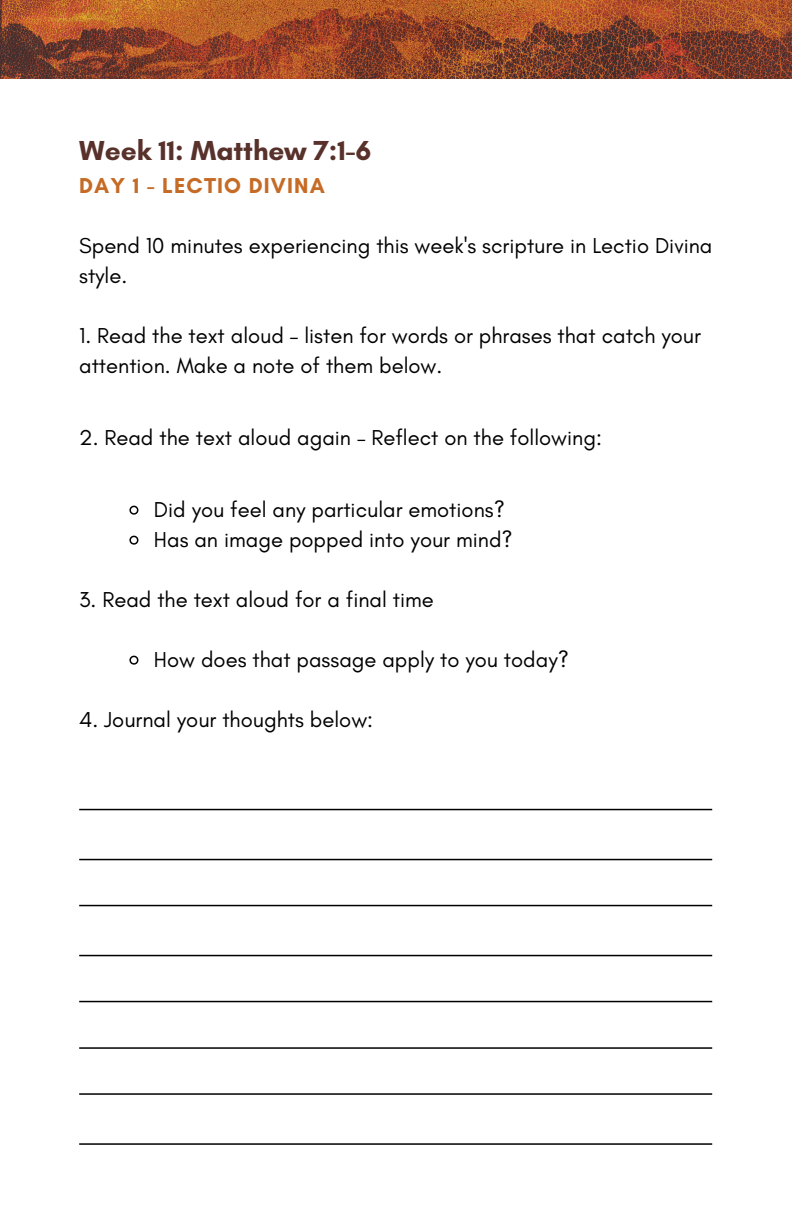
<style>
.page{position:relative;width:792px;height:1224px;background:#fff}
.page>*{position:absolute;margin:0;border:0;box-sizing:border-box;transform-origin:0 0}
.t1{font:700 28px "Glacial Indifference";color:#58312b}
.t2{font:22px/30px "Glacial Indifference";color:#000}
.t3{font:700 22px "Glacial Indifference";letter-spacing:.05em;color:#c66b26}
</style>
<div class="page">
<svg style="left:129px;top:505px;width:10px;height:10px"></svg>
<svg style="left:129px;top:535px;width:10px;height:10px"></svg>
<svg style="left:129px;top:655px;width:10px;height:10px"></svg>
<hr style="left:79px;top:859px;width:633px;height:1px;background:#000">
<hr style="left:79px;top:905px;width:633px;height:1px;background:#000">
<hr style="left:79px;top:955px;width:633px;height:1px;background:#000">
<hr style="left:79px;top:1001px;width:633px;height:1px;background:#000">
<hr style="left:79px;top:1047px;width:633px;height:2px;background:#000">
<hr style="left:79px;top:1093px;width:633px;height:2px;background:#000">
<hr style="left:79px;top:1143px;width:633px;height:2px;background:#000">
<hr style="left:79px;top:809px;width:633px;height:1px;background:#000">
<img style="left:0;top:0;width:792px;height:79px">
<p class="t1" style="left:79px;top:133px;width:294px">Week 11: Matthew 7:1-6</p>
<p class="t3" style="left:79px;top:172px;width:247px">DAY 1 - LECTIO DIVINA</p>
<p class="t2" style="left:79px;top:230px;width:635px">Spend 10 minutes experiencing this week's scripture in Lectio Divina style.</p>
<p class="t2" style="left:79px;top:320px;width:623px">1. Read the text aloud – listen for words or phrases that catch your attention. Make a note of them below.</p>
<p class="t2" style="left:79px;top:422px;width:524px">2. Read the text aloud again – Reflect on the following:</p>
<p class="t2" style="left:154px;top:494px;width:360px">Did you feel any particular emotions?<br>Has an image popped into your mind?</p>
<p class="t2" style="left:79px;top:584px;width:356px">3. Read the text aloud for a final time</p>
<p class="t2" style="left:154px;top:644px;width:416px">How does that passage apply to you today?</p>
<p class="t2" style="left:79px;top:704px;width:295px">4. Journal your thoughts below:</p>
</div>
